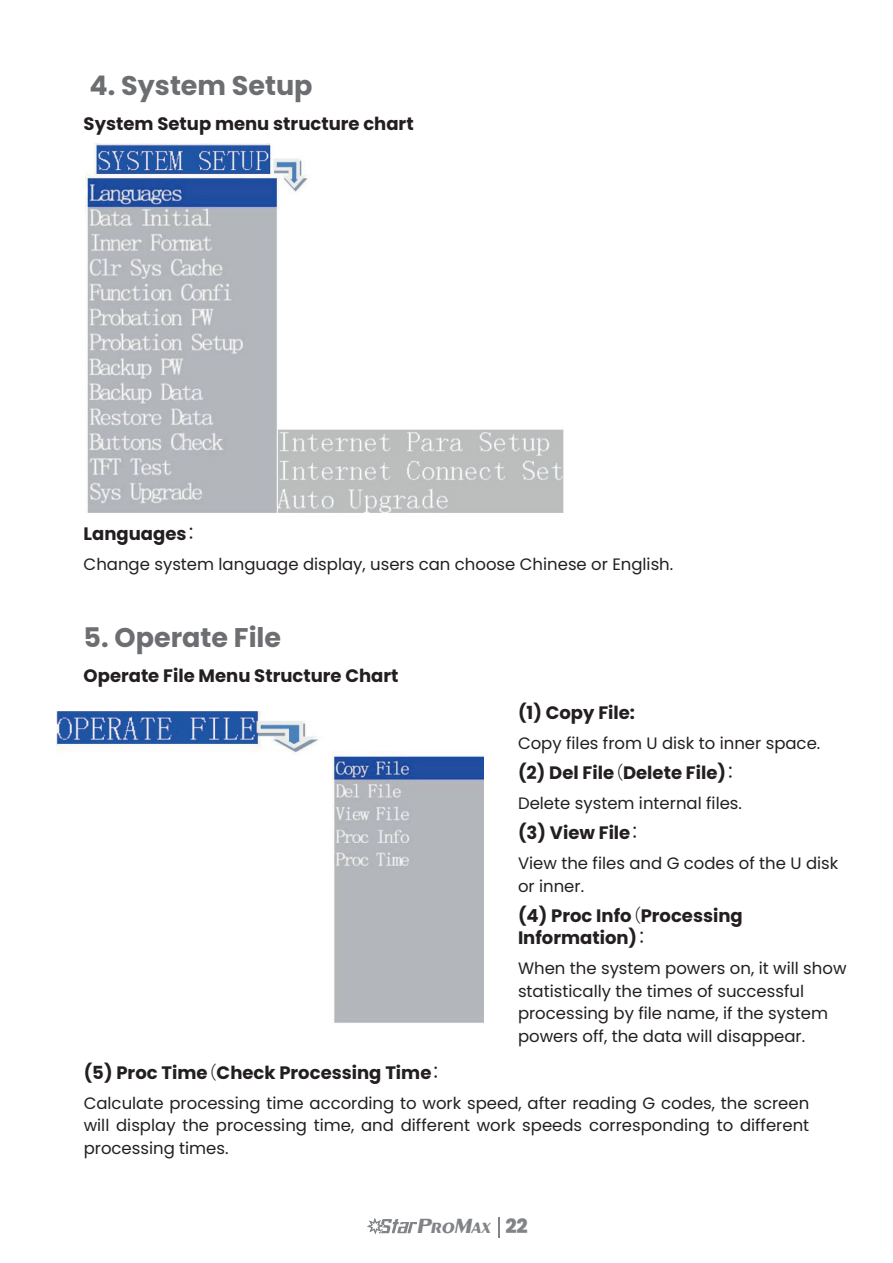
<style>
.page{position:relative;width:893px;height:1263px;background:#fff}
.page>*{position:absolute;margin:0;border:0;box-sizing:border-box;transform-origin:0 0}
.t1{font:700 27px "Poppins";color:#6d6e71}
.t2{font:italic 700 19.8px "Greyhound";color:#818386}
.t3{font:700 18px/22.5px "Poppins";color:#231f20}
.t4{font:16.5px/22.5px "Poppins";color:#231f20}
.s1{font-family:"Koz Go Pr 6 N";font-weight:400}
.s2{font-family:"Poppins";font-weight:800;font-style:normal}
</style>
<div class="page">
<svg style="left:367px;top:1218px;width:50px;height:16px"></svg>
<hr style="left:498px;top:1217px;width:2px;height:21px;background:#818386">
<img style="left:86px;top:144px;width:478px;height:368px">
<img style="left:57px;top:711px;width:426px;height:312px">
<h1 class="t1" style="left:90px;top:70px;width:224px">4. System Setup</h1>
<p class="t3" style="left:84px;top:112px;width:332px">System Setup menu structure chart</p>
<p class="t3" style="left:84px;top:522px;width:118px">Languages<span class="s1">：</span></p>
<p class="t4" style="left:84px;top:553px;width:591px">Change system language display, users can choose Chinese or English.</p>
<h1 class="t1" style="left:84px;top:622px;width:199px">5. Operate File</h1>
<p class="t3" style="left:84px;top:664px;width:316px">Operate File Menu Structure Chart</p>
<p class="t3" style="left:518px;top:702px;width:119px">(1) Copy File:</p>
<p class="t4" style="left:518px;top:732px;width:304px">Copy files from U disk to inner space.</p>
<p class="t3" style="left:518px;top:762px;width:223px">(2) Del File<span class="s1">（</span>Delete File)<span class="s1">：</span></p>
<p class="t4" style="left:518px;top:792px;width:226px">Delete system internal files.</p>
<p class="t3" style="left:518px;top:822px;width:127px">(3) View File<span class="s1">：</span></p>
<p class="t4" style="left:518px;top:852px;width:322px">View the files and G codes of the U disk or inner.</p>
<p class="t3" style="left:518px;top:904px;width:226px">(4) Proc Info<span class="s1">（</span>Processing<br>Information)<span class="s1">：</span></p>
<p class="t4" style="left:518px;top:957px;width:330px">When the system powers on, it will show statistically the times of successful processing by file name, if the system powers off, the data will disappear.</p>
<p class="t3" style="left:84px;top:1061px;width:363px">(5) Proc Time<span class="s1">（</span>Check Processing Time<span class="s1">：</span></p>
<p class="t4" style="left:84px;top:1091px;width:727px;text-align:justify">Calculate processing time according to work speed, after reading G codes, the screen will display the processing time, and different work speeds corresponding to different processing times.</p>
<p class="t2" style="left:416px;top:1215px;width:113px">ProMax <span class="s2">22</span></p>
</div>
